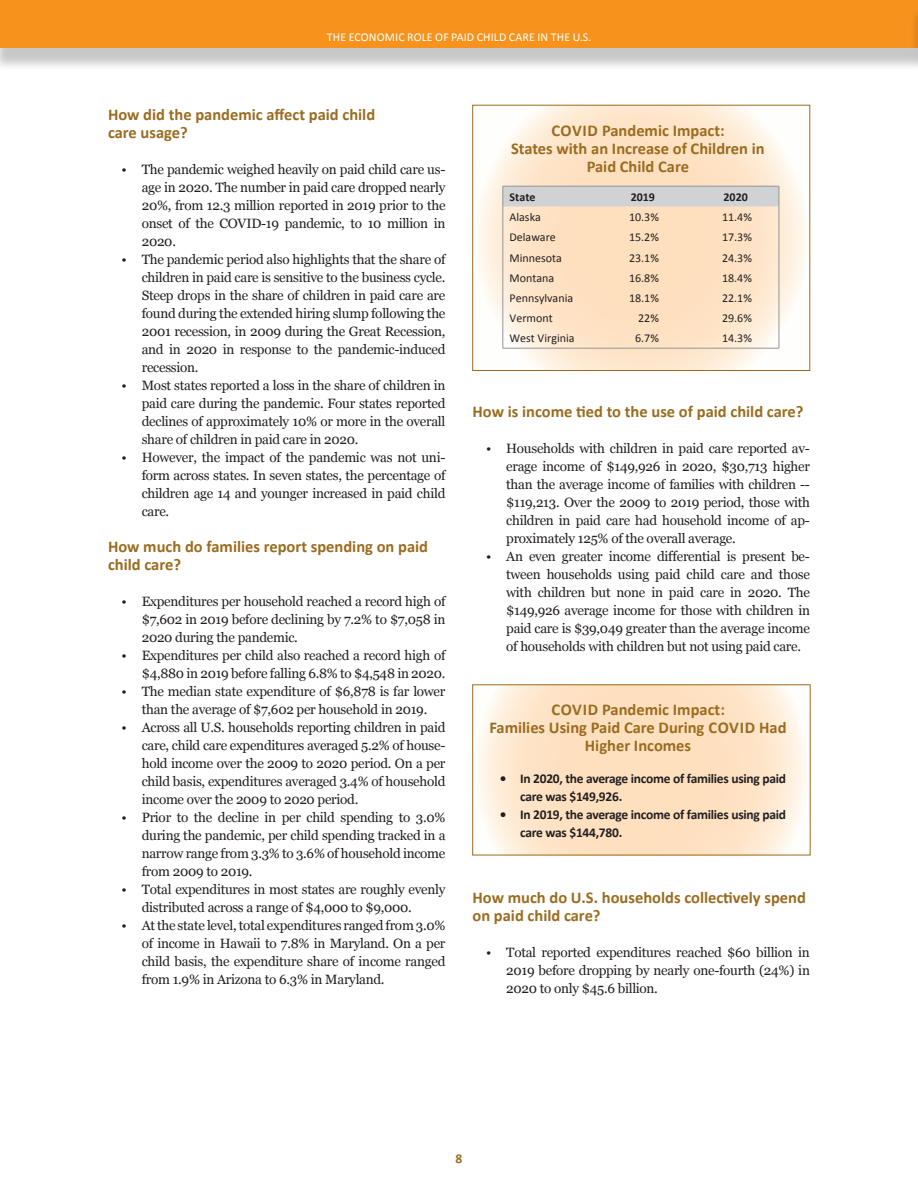
<style>
.page{position:relative;width:918px;height:1188px;background:#fff}
.page>*{position:absolute;margin:0;border:0;box-sizing:border-box;transform-origin:0 0}
.t1{font:700 16.5px/18px "Calibri";color:#9a6c20}
.t2{font:13.5px/18px "Georgia";letter-spacing:-.02em;color:#231f20;text-align:justify}
.t3{font:700 13.5px/18px "Calibri";letter-spacing:-.02em;color:#231f20}
.t4{font:700 13.5px "Calibri";color:#9a6c20}
.t5{font:12px "Calibri";color:#231f20}
.t6{font:12px "Calibri";letter-spacing:.01em;color:#fff}
.t7{font:700 12px "Calibri";color:#231f20}
</style>
<div class="page">
<div style="left:0;top:7px;width:918px;height:64px;background:#231f20;opacity:.25"></div>
<div style="left:0;top:0;width:918px;height:48px;background:#f7931d"></div>
<div style="left:910px;top:7px;width:8px;height:64px;background:#231f20;opacity:.25"></div>
<hr style="left:917px;top:0;width:1px;height:48px;background:#f7931d">
<svg style="left:478px;top:107px;width:328px;height:262px"></svg>
<div style="left:472px;top:105px;width:338px;height:266px;border:1px solid #9a6c20"></div>
<svg style="left:503px;top:186px;width:277px;height:162px;background:#f7e0c7"></svg>
<hr style="left:503px;top:348px;width:90px;height:1px;background:#939598">
<hr style="left:593px;top:348px;width:93px;height:1px;background:#939598">
<hr style="left:686px;top:348px;width:93px;height:1px;background:#939598">
<svg style="left:478px;top:687px;width:328px;height:166px;background:#fee5ca"></svg>
<p class="t6" style="left:327px;top:29px;width:266px">THE ECONOMIC ROLE OF PAID CHILD CARE IN THE U.S.</p>
<p class="t1" style="left:108px;top:106px;width:269px">How did the pandemic affect paid child care usage?</p>
<p class="t2" style="left:142px;top:160px;width:305px;text-indent:-20px">• The pandemic weighed heavily on paid child care us&shy;age in 2020. The number in paid care dropped nearly 20%, from 12.3 million reported in 2019 prior to the onset of the COVID-19 pandemic, to 10 million in 2020.</p>
<p class="t2" style="left:142px;top:250px;width:305px;text-indent:-20px">• The pandemic period also highlights that the share of children in paid care is sensitive to the business cycle.<br>Steep drops in the share of children in paid care are found during the extended hiring slump following the 2001 recession, in 2009 during the Great Recession, and in 2020 in response to the pandemic-induced recession.</p>
<p class="t2" style="left:142px;top:376px;width:305px;text-indent:-20px">• Most states reported a loss in the share of children in paid care during the pandemic. Four states reported declines of approximately 10% or more in the overall share of children in paid care in 2020.</p>
<p class="t2" style="left:142px;top:448px;width:305px;text-indent:-20px">• However, the impact of the pandemic was not uni&shy;form across states. In seven states, the percentage of children age 14 and younger increased in paid child care.</p>
<p class="t1" style="left:108px;top:538px;width:322px">How much do families report spending on paid child care?</p>
<p class="t2" style="left:142px;top:592px;width:305px;text-indent:-20px">• Expenditures per household reached a record high of $7,602 in 2019 before declining by 7.2% to $7,058 in 2020 during the pandemic.</p>
<p class="t2" style="left:122px;top:646px;width:326px;text-align:right">• Expenditures per child also reached a record high of $4,880 in 2019 before falling 6.8% to $4,548 in 2020.</p>
<p class="t2" style="left:122px;top:682px;width:325px;text-align:center">• The median state expenditure of $6,878 is far lower than the average of $7,602 per household in 2019.</p>
<p class="t2" style="left:142px;top:718px;width:305px;text-indent:-20px">• Across all U.S. households reporting children in paid care, child care expenditures averaged 5.2% of house&shy;hold income over the 2009 to 2020 period. On a per child basis, expenditures averaged 3.4% of household income over the 2009 to 2020 period.</p>
<p class="t2" style="left:142px;top:808px;width:305px;text-indent:-20px">• Prior to the decline in per child spending to 3.0% during the pandemic, per child spending tracked in a narrow range from 3.3% to 3.6% of household income from 2009 to 2019.</p>
<p class="t2" style="left:142px;top:880px;width:305px;text-indent:-20px">• Total expenditures in most states are roughly evenly distributed across a range of $4,000 to $9,000.</p>
<p class="t2" style="left:142px;top:916px;width:305px;text-indent:-20px">• At the state level, total expenditures ranged from 3.0% of income in Hawaii to 7.8% in Maryland. On a per child basis, the expenditure share of income ranged from 1.9% in Arizona to 6.3% in Maryland.</p>
<p class="t1" style="left:511px;top:121px;width:255px;text-align:center">COVID Pandemic Impact:<br>States with an Increase of Children in<br>Paid Child Care</p>
<p class="t7" style="left:510px;top:189px;width:27px">State</p>
<p class="t7" style="left:631px;top:189px;width:26px">2019</p>
<p class="t7" style="left:724px;top:189px;width:26px">2020</p>
<p class="t5" style="left:510px;top:209px;width:33px">Alaska</p>
<p class="t5" style="left:629px;top:209px;width:31px">10.3%</p>
<p class="t5" style="left:722px;top:209px;width:31px">11.4%</p>
<p class="t5" style="left:510px;top:230px;width:48px">Delaware</p>
<p class="t5" style="left:629px;top:230px;width:31px">15.2%</p>
<p class="t5" style="left:722px;top:230px;width:31px">17.3%</p>
<p class="t5" style="left:510px;top:250px;width:54px">Minnesota</p>
<p class="t5" style="left:629px;top:250px;width:31px">23.1%</p>
<p class="t5" style="left:722px;top:250px;width:31px">24.3%</p>
<p class="t5" style="left:510px;top:270px;width:46px">Montana</p>
<p class="t5" style="left:629px;top:270px;width:31px">16.8%</p>
<p class="t5" style="left:722px;top:270px;width:31px">18.4%</p>
<p class="t5" style="left:510px;top:290px;width:65px">Pennsylvania</p>
<p class="t5" style="left:629px;top:290px;width:31px">18.1%</p>
<p class="t5" style="left:722px;top:290px;width:31px">22.1%</p>
<p class="t5" style="left:510px;top:311px;width:45px">Vermont</p>
<p class="t5" style="left:638px;top:311px;width:22px">22%</p>
<p class="t5" style="left:722px;top:311px;width:31px">29.6%</p>
<p class="t5" style="left:510px;top:331px;width:67px">West Virginia</p>
<p class="t5" style="left:635px;top:331px;width:25px">6.7%</p>
<p class="t5" style="left:722px;top:331px;width:31px">14.3%</p>
<p class="t1" style="left:472px;top:402px;width:332px">How is income tied to the use of paid child care?</p>
<p class="t2" style="left:506px;top:439px;width:305px;text-indent:-20px">• Households with children in paid care reported av&shy;erage income of $149,926 in 2020, $30,713 higher than the average income of families with children -- $119,213. Over the 2009 to 2019 period, those with children in paid care had household income of ap&shy;proximately 125% of the overall average.</p>
<p class="t2" style="left:506px;top:547px;width:305px;text-indent:-20px">• An even greater income differential is present be&shy;tween households using paid child care and those with children but none in paid care in 2020. The $149,926 average income for those with children in paid care is $39,049 greater than the average income of households with children but not using paid care.</p>
<p class="t1" style="left:489px;top:701px;width:299px;text-align:center">COVID Pandemic Impact:<br>Families Using Paid Care During COVID Had<br>Higher Incomes</p>
<p class="t3" style="left:520px;top:769px;width:268px;text-indent:-20px">• In 2020, the average income of families using paid care was $149,926.</p>
<p class="t3" style="left:520px;top:805px;width:268px;text-indent:-20px">• In 2019, the average income of families using paid care was $144,780.</p>
<p class="t1" style="left:472px;top:888px;width:335px">How much do U.S. households collectively spend on paid child care?</p>
<p class="t2" style="left:506px;top:943px;width:305px;text-indent:-20px">• Total reported expenditures reached $60 billion in 2019 before dropping by nearly one-fourth (24%) in 2020 to only $45.6 billion.</p>
<p class="t4" style="left:456px;top:1150px;width:8px">8</p>
</div>
